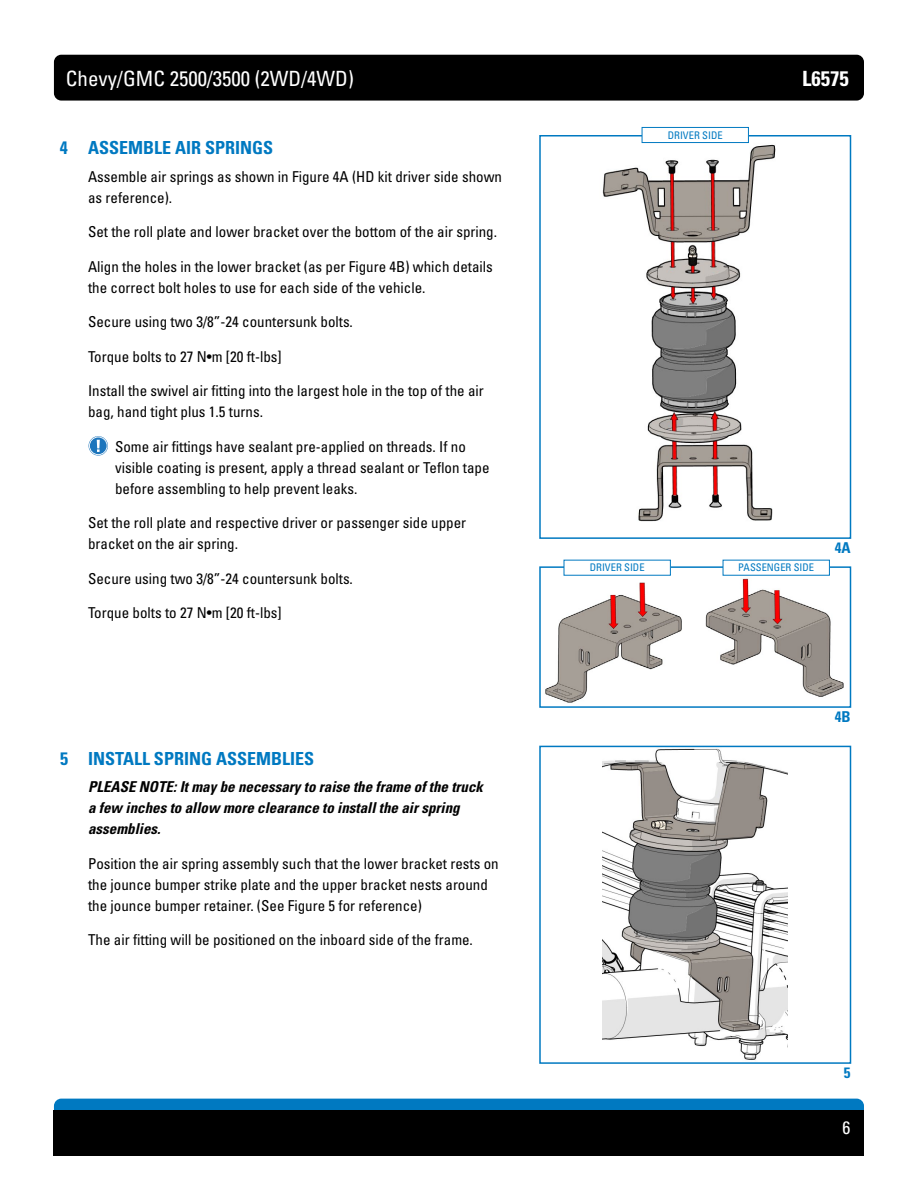
<style>
.page{position:relative;width:918px;height:1188px;background:#fff}
.page>*{position:absolute;margin:0;border:0;box-sizing:border-box;transform-origin:0 0}
.t1{font:condensed 21px "Univers LT Std";color:#fff}
.t2{font:700 condensed 21px "Univers LT Std";color:#fff}
.t3{font:700 condensed 18px "Univers LT Std";color:#0079c1}
.t4{font:condensed 18px "Univers LT Std";color:#fff}
.t5{font:condensed 15px/21px "Univers LT Std";color:#000}
.t6{font:italic 700 condensed 15px/21px "Univers LT Std";color:#000}
.t7{font:700 condensed 15px "Univers LT Std";color:#0079c1}
.t8{font:condensed 10.5px "Univers LT Std";color:#0079c1}
</style>
<div class="page">
<div style="left:54px;top:55px;width:810px;height:46px;background:#000;border-radius:7px"></div>
<div style="left:54px;top:1099px;width:810px;height:45px;background:#0079c1;border-radius:7px"></div>
<div style="left:54px;top:1110px;width:810px;height:46px;background:#000"></div>
<img style="left:602px;top:139px;width:174px;height:383px">
<div style="left:539px;top:135px;width:312px;height:404px;border:2px solid #0079c1"></div>
<img style="left:603px;top:749px;width:185px;height:311px">
<div style="left:539px;top:746px;width:312px;height:318px;border:2px solid #0079c1"></div>
<img style="left:545px;top:569px;width:299px;height:134px">
<div style="left:539px;top:566px;width:312px;height:142px;border:2px solid #0079c1"></div>
<div style="left:723px;top:560px;width:106px;height:15px;background:#fff"></div>
<div style="left:564px;top:560px;width:106px;height:15px;background:#fff"></div>
<div style="left:642px;top:127px;width:106px;height:16px;background:#fff"></div>
<div style="left:642px;top:127px;width:107px;height:16px;border:1px solid #0079c1"></div>
<svg style="left:89px;top:436px;width:19px;height:20px"></svg>
<h1 class="t1" style="left:66px;top:65px;width:290px">Chevy/GMC 2500/3500 (2WD/4WD)</h1>
<h1 class="t2" style="left:802px;top:65px;width:48px">L6575</h1>
<p class="t3" style="left:60px;top:137px;width:215px">4 ASSEMBLE AIR SPRINGS</p>
<p class="t5" style="left:88px;top:166px;width:415px">Assemble air springs as shown in Figure 4A (HD kit driver side shown as reference).</p>
<p class="t5" style="left:88px;top:221px;width:411px">Set the roll plate and lower bracket over the bottom of the air spring.</p>
<p class="t5" style="left:88px;top:256px;width:406px">Align the holes in the lower bracket (as per Figure 4B) which details the correct bolt holes to use for each side of the vehicle.</p>
<p class="t5" style="left:88px;top:311px;width:266px">Secure using two 3/8”-24 countersunk bolts.</p>
<p class="t5" style="left:88px;top:346px;width:195px">Torque bolts to 27 N•m [20 ft-lbs]</p>
<p class="t5" style="left:88px;top:380px;width:397px">Install the swivel air fitting into the largest hole in the top of the air bag, hand tight plus 1.5 turns.</p>
<p class="t5" style="left:115px;top:436px;width:376px">Some air fittings have sealant pre-applied on threads. If no visible coating is present, apply a thread sealant or Teflon tape before assembling to help prevent leaks.</p>
<p class="t5" style="left:88px;top:512px;width:380px">Set the roll plate and respective driver or passenger side upper bracket on the air spring.</p>
<p class="t5" style="left:88px;top:568px;width:266px">Secure using two 3/8”-24 countersunk bolts.</p>
<p class="t5" style="left:88px;top:602px;width:195px">Torque bolts to 27 N•m [20 ft-lbs]</p>
<p class="t3" style="left:60px;top:747px;width:256px">5 INSTALL SPRING ASSEMBLIES</p>
<p class="t6" style="left:88px;top:777px;width:396px">PLEASE NOTE: It may be necessary to raise the frame of the truck a few inches to allow more clearance to install the air spring assemblies.</p>
<p class="t5" style="left:88px;top:853px;width:412px">Position the air spring assembly such that the lower bracket rests on the jounce bumper strike plate and the upper bracket nests around the jounce bumper retainer. (See Figure 5 for reference)</p>
<p class="t5" style="left:88px;top:929px;width:386px">The air fitting will be positioned on the inboard side of the frame.</p>
<p class="t8" style="left:668px;top:128px;width:56px">DRIVER SIDE</p>
<p class="t8" style="left:590px;top:561px;width:56px">DRIVER SIDE</p>
<p class="t8" style="left:738px;top:561px;width:77px">PASSENGER SIDE</p>
<p class="t7" style="left:835px;top:539px;width:17px">4A</p>
<p class="t7" style="left:835px;top:708px;width:17px">4B</p>
<p class="t7" style="left:844px;top:1064px;width:8px">5</p>
<p class="t4" style="left:843px;top:1116px;width:9px">6</p>
</div>
